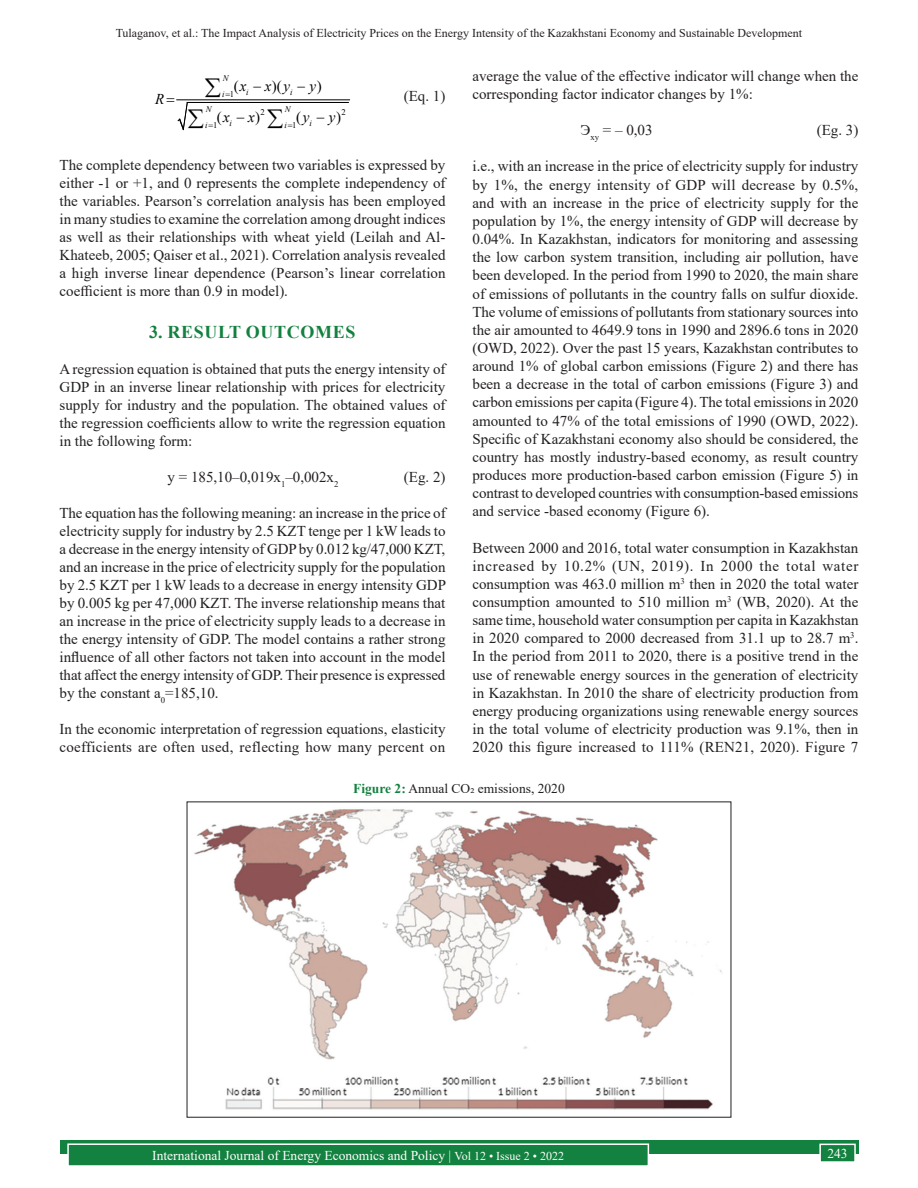
<style>
.page{position:relative;width:918px;height:1188px;background:#fff}
.page>*{position:absolute;margin:0;border:0;box-sizing:border-box;transform-origin:0 0}
.t1{font:700 18px "Times New Roman";letter-spacing:.035em;color:#13813f}
.TX{font:15px/18.1px "Times New Roman";color:#231f20;text-align:justify}
.t2{font:italic 15px "Times New Roman";color:#000}
.t3{font:15px "Times New Roman";color:#000}
.EQN{font:15px "Times New Roman";color:#231f20}
.Folio{font:13.5px "Times New Roman";color:#fff}
.FGC{font:13.5px "Times New Roman";color:#231f20}
.t4{font:12px "Times New Roman";color:#231f20}
.t5{font:italic 8.7px "Times New Roman";color:#000}
.t6{font:8.7px "Times New Roman";color:#000}
.s1{font-weight:700;color:#13813f}
.s2{font-style:normal}
.s3{font-style:italic}
.s4{font-size:12px}
</style>
<div class="page">
<div style="left:60px;top:1140px;width:798px;height:13px;background:#13813f"></div>
<div style="left:68px;top:1144px;width:580px;height:22px;background:#13813f"></div>
<div style="left:67px;top:1143px;width:582px;height:24px;border:2px solid #fff"></div>
<div style="left:820px;top:1144px;width:35px;height:18px;background:#13813f"></div>
<div style="left:819px;top:1144px;width:37px;height:19px;border:2px solid #fff"></div>
<hr style="left:177px;top:99px;width:173px;height:1px;background:#000">
<img style="left:194px;top:809px;width:528px;height:301px">
<svg style="left:176px;top:99px;width:172px;height:31px"></svg>
<p class="t4" style="left:116px;top:25px;width:688px">Tulaganov, et al.: The Impact Analysis of Electricity Prices on the Energy Intensity of the Kazakhstani Economy and Sustainable Development</p>
<p class="TX" style="left:472px;top:66px;width:387px">average the value of the effective indicator will change when the corresponding factor indicator changes by 1%:</p>
<p class="TX" style="left:580px;top:121px;width:74px">Э<sub>xy</sub> = – 0,03</p>
<p class="TX" style="left:817px;top:121px;width:43px">(Eg. 3)</p>
<p class="TX" style="left:472px;top:157px;width:387px">i.e., with an increase in the price of electricity supply for industry by 1%, the energy intensity of GDP will decrease by 0.5%, and with an increase in the price of electricity supply for the population by 1%, the energy intensity of GDP will decrease by 0.04%. In Kazakhstan, indicators for monitoring and assessing the low carbon system transition, including air pollution, have been developed. In the period from 1990 to 2020, the main share of emissions of pollutants in the country falls on sulfur dioxide.<br>The volume of emissions of pollutants from stationary sources into the air amounted to 4649.9 tons in 1990 and 2896.6 tons in 2020 (OWD, 2022). Over the past 15 years, Kazakhstan contributes to around 1% of global carbon emissions (Figure 2) and there has been a decrease in the total of carbon emissions (Figure 3) and carbon emissions per capita (Figure 4). The total emissions in 2020 amounted to 47% of the total emissions of 1990 (OWD, 2022).<br>Specific of Kazakhstani economy also should be considered, the country has mostly industry-based economy, as result country produces more production-based carbon emission (Figure 5) in contrast to developed countries with consumption-based emissions and service -based economy (Figure 6).</p>
<p class="TX" style="left:472px;top:538px;width:388px">Between 2000 and 2016, total water consumption in Kazakhstan increased by 10.2% (UN, 2019). In 2000 the total water consumption was 463.0 million m<sup>3</sup> then in 2020 the total water consumption amounted to 510 million m<sup>3</sup> (WB, 2020). At the same time, household water consumption per capita in Kazakhstan in 2020 compared to 2000 decreased from 31.1 up to 28.7 m<sup>3</sup>.<br>In the period from 2011 to 2020, there is a positive trend in the use of renewable energy sources in the generation of electricity in Kazakhstan. In 2010 the share of electricity production from energy producing organizations using renewable energy sources in the total volume of electricity production was 9.1%, then in 2020 this figure increased to 111% (REN21, 2020). Figure 7</p>
<p class="FGC" style="left:353px;top:779px;width:213px"><span class="s1">Figure 2:</span> Annual CO₂ emissions, 2020</p>
<p class="t5" style="left:223px;top:72px;width:7px">N</p>
<p class="t2" style="left:234px;top:76px;width:58px"><span class="s2">(</span>x x y</p>
<p class="t3" style="left:272px;top:75px;width:11px">)(</p>
<p class="t2" style="left:297px;top:76px;width:26px">− y<span class="s2">)</span></p>
<p class="t5" style="left:246px;top:86px;width:4px">i</p>
<p class="t5" style="left:290px;top:86px;width:4px">i</p>
<p class="t2" style="left:155px;top:88px;width:11px">R</p>
<p class="EQN" style="left:404px;top:85px;width:43px">(Eq. 1)</p>
<p class="t6" style="left:230px;top:88px;width:6px">1</p>
<p class="t5" style="left:222px;top:89px;width:4px">i</p>
<p class="t5" style="left:206px;top:103px;width:7px">N</p>
<p class="t5" style="left:285px;top:103px;width:7px">N</p>
<p class="t5" style="left:229px;top:117px;width:4px">i</p>
<p class="t5" style="left:309px;top:117px;width:4px">i</p>
<p class="t5" style="left:205px;top:119px;width:4px">i</p>
<p class="t5" style="left:284px;top:119px;width:4px">i</p>
<p class="t6" style="left:261px;top:106px;width:6px">2</p>
<p class="t6" style="left:342px;top:106px;width:6px">2</p>
<p class="t3" style="left:217px;top:106px;width:45px">(<span class="s3">x x</span>)</p>
<p class="t3" style="left:296px;top:106px;width:15px">(<span class="s3">y</span></p>
<p class="t2" style="left:317px;top:106px;width:26px">−y<span class="s2">)</span></p>
<p class="t6" style="left:213px;top:119px;width:6px">1</p>
<p class="t6" style="left:292px;top:119px;width:6px">1</p>
<p class="TX" style="left:60px;top:155px;width:388px">The complete dependency between two variables is expressed by either -1 or +1, and 0 represents the complete independency of the variables. Pearson’s correlation analysis has been employed in many studies to examine the correlation among drought indices as well as their relationships with wheat yield (Leilah and Al-Khateeb, 2005; Qaiser et al., 2021). Correlation analysis revealed a high inverse linear dependence (Pearson’s linear correlation coefficient is more than 0.9 in model).</p>
<h1 class="t1" style="left:149px;top:319px;width:208px">3. RESULT OUTCOMES</h1>
<p class="TX" style="left:60px;top:360px;width:387px">A regression equation is obtained that puts the energy intensity of GDP in an inverse linear relationship with prices for electricity supply for industry and the population. The obtained values of the regression coefficients allow to write the regression equation in the following form:</p>
<p class="TX" style="left:168px;top:468px;width:172px">y = 185,10–0,019x<sub>1</sub>–0,002х<sub>2</sub></p>
<p class="TX" style="left:404px;top:468px;width:43px">(Eg. 2)</p>
<p class="TX" style="left:60px;top:504px;width:388px">The equation has the following meaning: an increase in the price of electricity supply for industry by 2.5 KZT tenge per 1 kW leads to a decrease in the energy intensity of GDP by 0.012 kg/47,000 KZT, and an increase in the price of electricity supply for the population by 2.5 KZT per 1 kW leads to a decrease in energy intensity GDP by 0.005 kg per 47,000 KZT. The inverse relationship means that an increase in the price of electricity supply leads to a decrease in the energy intensity of GDP. The model contains a rather strong influence of all other factors not taken into account in the model that affect the energy intensity of GDP. Their presence is expressed by the constant а<sub>0</sub>=185,10.</p>
<p class="TX" style="left:60px;top:720px;width:387px">In the economic interpretation of regression equations, elasticity coefficients are often used, reflecting how many percent on</p>
<p class="Folio" style="left:152px;top:1146px;width:413px">International Journal of Energy Economics and Policy | <span class="s4">Vol 12 • Issue 2 • 2022</span></p>
<p class="Folio" style="left:827px;top:1144px;width:22px">243</p>
</div>
